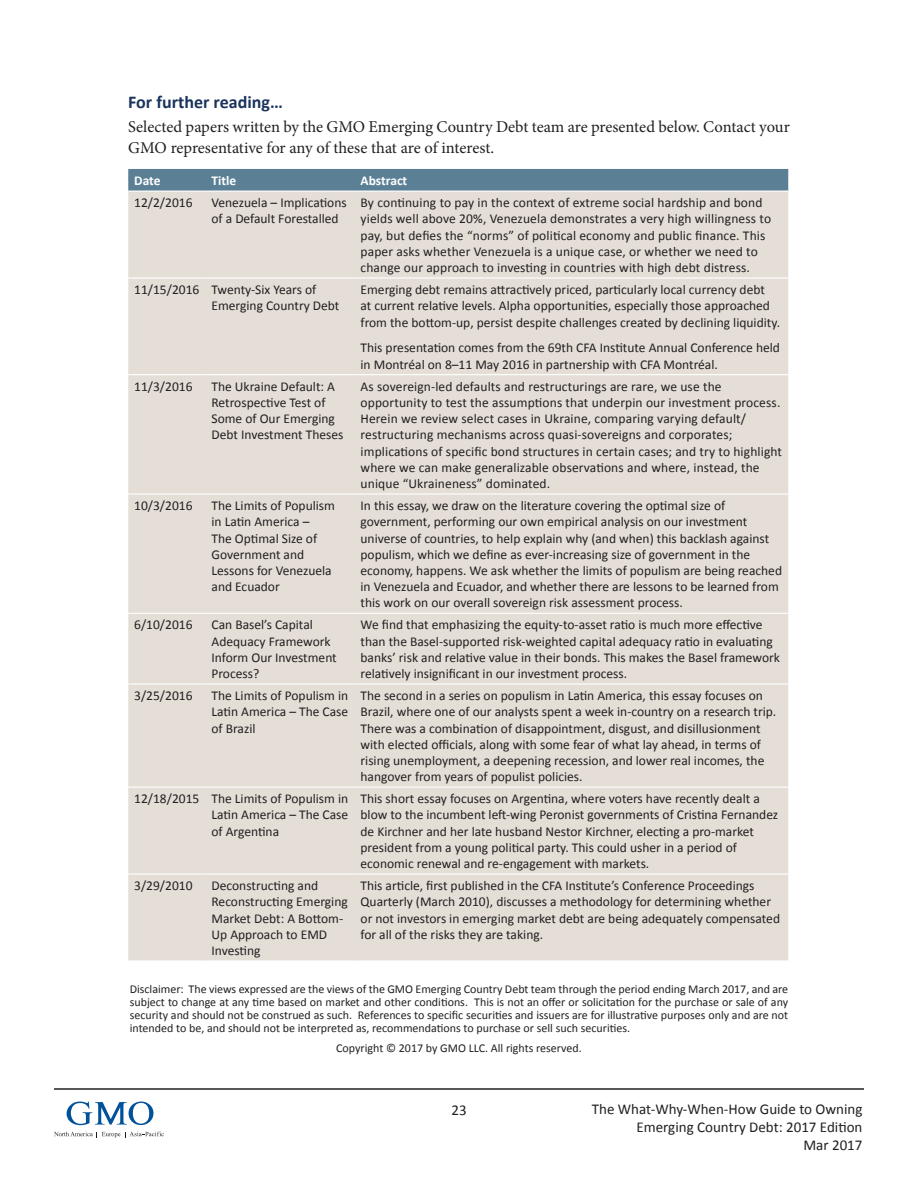
<style>
.page{position:relative;width:918px;height:1188px;background:#fff}
.page>*{position:absolute;margin:0;border:0;box-sizing:border-box;transform-origin:0 0}
.Subhead{font:700 18px "Calibri";color:#1a345d}
.Body_Text{font:16.5px/21px "Minion Pro";letter-spacing:-.005em;color:#231f20}
.t1{font:15px/18px "Calibri";color:#231f20;text-align:right}
.Body_Text-2{font:13.5px/16.2px "Calibri";color:#231f20}
.Body_Text-3{font:700 13.5px "Calibri";color:#fff}
.t2{font:12px/13px "Calibri";color:#231f20;text-align:justify}
</style>
<div class="page">
<svg style="left:67px;top:1102px;width:86px;height:23px"></svg>
<svg style="left:54px;top:1132px;width:110px;height:6px"></svg>
<hr style="left:54px;top:1088px;width:810px;height:2px;background:#231f20">
<div style="left:128px;top:169px;width:660px;height:22px;background:#5b7f95"></div>
<div style="left:128px;top:192px;width:660px;height:768px;background:#e4ded7"></div>
<hr style="left:128px;top:277px;width:78px;height:2px;background:#fff">
<hr style="left:206px;top:277px;width:149px;height:2px;background:#fff">
<hr style="left:355px;top:277px;width:433px;height:2px;background:#fff">
<hr style="left:128px;top:374px;width:78px;height:1px;background:#fff">
<hr style="left:206px;top:374px;width:149px;height:1px;background:#fff">
<hr style="left:355px;top:374px;width:433px;height:1px;background:#fff">
<hr style="left:128px;top:493px;width:78px;height:2px;background:#fff">
<hr style="left:206px;top:493px;width:149px;height:2px;background:#fff">
<hr style="left:355px;top:493px;width:433px;height:2px;background:#fff">
<hr style="left:128px;top:613px;width:78px;height:1px;background:#fff">
<hr style="left:206px;top:613px;width:149px;height:1px;background:#fff">
<hr style="left:355px;top:613px;width:433px;height:1px;background:#fff">
<hr style="left:128px;top:683px;width:78px;height:2px;background:#fff">
<hr style="left:206px;top:683px;width:149px;height:2px;background:#fff">
<hr style="left:355px;top:683px;width:433px;height:2px;background:#fff">
<hr style="left:128px;top:787px;width:78px;height:1px;background:#fff">
<hr style="left:206px;top:787px;width:149px;height:1px;background:#fff">
<hr style="left:355px;top:787px;width:433px;height:1px;background:#fff">
<hr style="left:128px;top:874px;width:78px;height:1px;background:#fff">
<hr style="left:206px;top:874px;width:149px;height:1px;background:#fff">
<hr style="left:355px;top:874px;width:433px;height:1px;background:#fff">
<p class="Subhead" style="left:128px;top:91px;width:156px">For further reading…</p>
<p class="Body_Text" style="left:128px;top:117px;width:663px">Selected papers written by the GMO Emerging Country Debt team are presented below. Contact your<br>GMO representative for any of these that are of interest.</p>
<p class="Body_Text-3" style="left:134px;top:172px;width:28px">Date</p>
<p class="Body_Text-3" style="left:212px;top:172px;width:26px">Title</p>
<p class="Body_Text-3" style="left:361px;top:172px;width:48px">Abstract</p>
<p class="Body_Text-2" style="left:134px;top:195px;width:60px">12/2/2016</p>
<p class="Body_Text-2" style="left:212px;top:195px;width:137px">Venezuela – Implications of a Default Forestalled</p>
<p class="Body_Text-2" style="left:361px;top:195px;width:412px">By continuing to pay in the context of extreme social hardship and bond yields well above 20%, Venezuela demonstrates a very high willingness to pay, but defies the “norms” of political economy and public finance. This paper asks whether Venezuela is a unique case, or whether we need to change our approach to investing in countries with high debt distress.</p>
<p class="Body_Text-2" style="left:134px;top:282px;width:67px">11/15/2016</p>
<p class="Body_Text-2" style="left:212px;top:282px;width:129px">Twenty-Six Years of<br>Emerging Country Debt</p>
<p class="Body_Text-2" style="left:361px;top:282px;width:421px">Emerging debt remains attractively priced, particularly local currency debt<br>at current relative levels. Alpha opportunities, especially those approached from the bottom-up, persist despite challenges created by declining liquidity.</p>
<p class="Body_Text-2" style="left:361px;top:340px;width:421px">This presentation comes from the 69th CFA Institute Annual Conference held in Montréal on 8–11 May 2016 in partnership with CFA Montréal.</p>
<p class="Body_Text-2" style="left:134px;top:378px;width:60px">11/3/2016</p>
<p class="Body_Text-2" style="left:212px;top:378px;width:133px">The Ukraine Default: A<br>Retrospective Test of<br>Some of Our Emerging<br>Debt Investment Theses</p>
<p class="Body_Text-2" style="left:361px;top:378px;width:423px">As sovereign-led defaults and restructurings are rare, we use the opportunity to test the assumptions that underpin our investment process.<br>Herein we review select cases in Ukraine, comparing varying default/ restructuring mechanisms across quasi-sovereigns and corporates; implications of specific bond structures in certain cases; and try to highlight where we can make generalizable observations and where, instead, the unique “Ukraineness” dominated.</p>
<p class="Body_Text-2" style="left:134px;top:498px;width:60px">10/3/2016</p>
<p class="Body_Text-2" style="left:212px;top:498px;width:125px">The Limits of Populism in Latin America –<br>The Optimal Size of<br>Government and<br>Lessons for Venezuela and Ecuador</p>
<p class="Body_Text-2" style="left:361px;top:498px;width:423px">In this essay, we draw on the literature covering the optimal size of government, performing our own empirical analysis on our investment universe of countries, to help explain why (and when) this backlash against populism, which we define as ever-increasing size of government in the economy, happens. We ask whether the limits of populism are being reached in Venezuela and Ecuador, and whether there are lessons to be learned from this work on our overall sovereign risk assessment process.</p>
<p class="Body_Text-2" style="left:134px;top:617px;width:60px">6/10/2016</p>
<p class="Body_Text-2" style="left:212px;top:617px;width:127px">Can Basel’s Capital<br>Adequacy Framework<br>Inform Our Investment<br>Process?</p>
<p class="Body_Text-2" style="left:361px;top:617px;width:421px">We find that emphasizing the equity-to-asset ratio is much more effective than the Basel-supported risk-weighted capital adequacy ratio in evaluating banks’ risk and relative value in their bonds. This makes the Basel framework relatively insignificant in our investment process.</p>
<p class="Body_Text-2" style="left:134px;top:688px;width:60px">3/25/2016</p>
<p class="Body_Text-2" style="left:212px;top:688px;width:138px;text-align:justify">The Limits of Populism in Latin America – The Case of Brazil</p>
<p class="Body_Text-2" style="left:361px;top:688px;width:417px">The second in a series on populism in Latin America, this essay focuses on Brazil, where one of our analysts spent a week in-country on a research trip.<br>There was a combination of disappointment, disgust, and disillusionment with elected officials, along with some fear of what lay ahead, in terms of rising unemployment, a deepening recession, and lower real incomes, the hangover from years of populist policies.</p>
<p class="Body_Text-2" style="left:134px;top:791px;width:67px">12/18/2015</p>
<p class="Body_Text-2" style="left:212px;top:791px;width:138px;text-align:justify">The Limits of Populism in Latin America – The Case of Argentina</p>
<p class="Body_Text-2" style="left:361px;top:791px;width:419px">This short essay focuses on Argentina, where voters have recently dealt a blow to the incumbent left-wing Peronist governments of Cristina Fernandez de Kirchner and her late husband Nestor Kirchner, electing a pro-market president from a young political party. This could usher in a period of economic renewal and re-engagement with markets.</p>
<p class="Body_Text-2" style="left:134px;top:878px;width:60px">3/29/2010</p>
<p class="Body_Text-2" style="left:212px;top:878px;width:138px">Deconstructing and<br>Reconstructing Emerging<br>Market Debt: A Bottom-<br>Up Approach to EMD<br>Investing</p>
<p class="Body_Text-2" style="left:361px;top:878px;width:421px">This article, first published in the CFA Institute’s Conference Proceedings Quarterly (March 2010), discusses a methodology for determining whether or not investors in emerging market debt are being adequately compensated for all of the risks they are taking.</p>
<p class="t2" style="left:130px;top:982px;width:660px">Disclaimer: The views expressed are the views of the GMO Emerging Country Debt team through the period ending March 2017, and are subject to change at any time based on market and other conditions. This is not an offer or solicitation for the purchase or sale of any security and should not be construed as such. References to specific securities and issuers are for illustrative purposes only and are not intended to be, and should not be interpreted as, recommendations to purchase or sell such securities.</p>
<p class="t2" style="left:336px;top:1041px;width:247px">Copyright © 2017 by GMO LLC. All rights reserved.</p>
<p class="t1" style="left:452px;top:1101px;width:17px">23</p>
<p class="t1" style="left:592px;top:1100px;width:272px">The What-Why-When-How Guide to Owning<br>Emerging Country Debt: 2017 Edition<br>Mar 2017</p>
</div>
